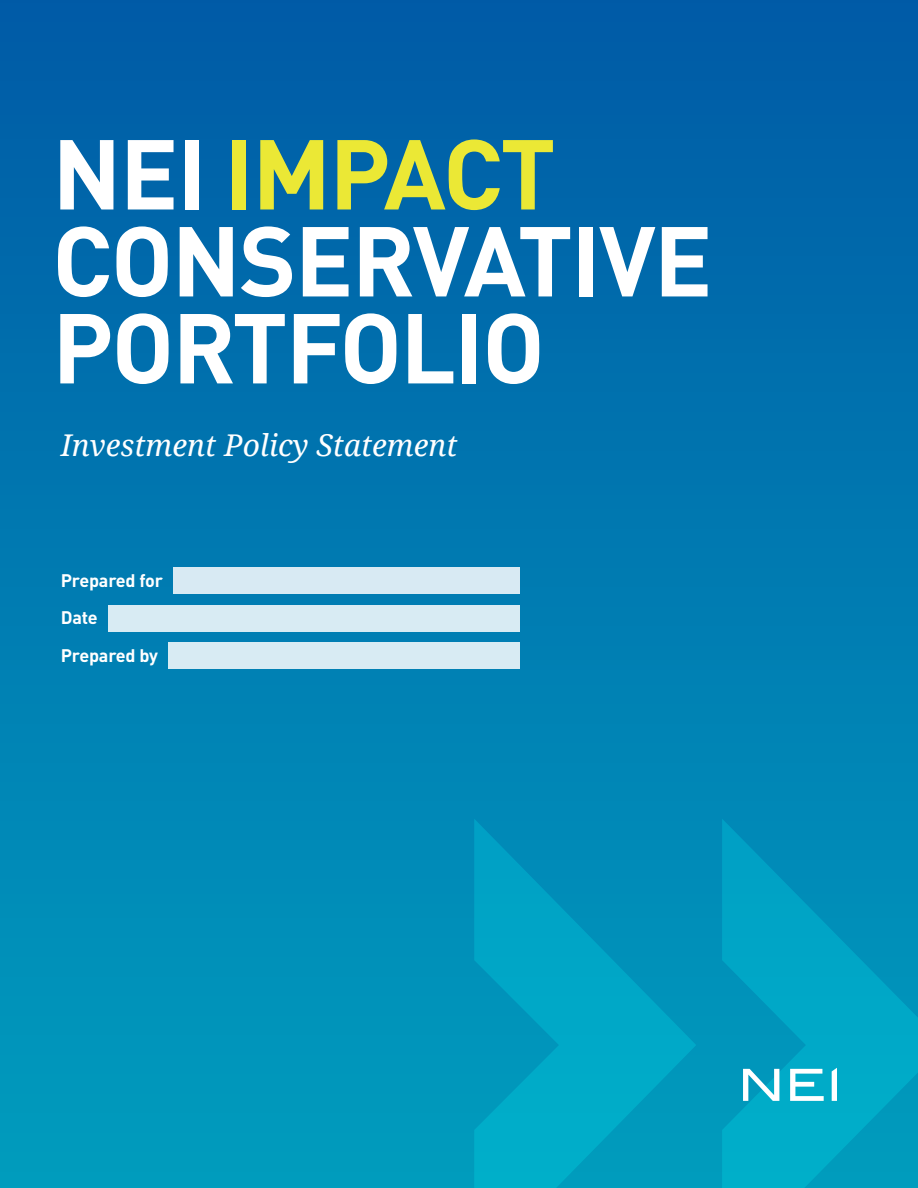
<style>
.page{position:relative;width:918px;height:1188px;background:#fff}
.page>*{position:absolute;margin:0;border:0;box-sizing:border-box;transform-origin:0 0}
.t1{font:700 97.5px/87px "DIN Pro";letter-spacing:-.02em;color:#fff}
.t2{font:italic 30px "Droid Serif";color:#fff}
.t3{font:700 18px/37.5px "DIN Pro";letter-spacing:-.01em;color:#fff}
.s1{color:#ebe835}
</style>
<div class="page">
<div style="left:0;top:0;width:918px;height:1188px;background:linear-gradient(to bottom,#005aa6,#009dbe)"></div>
<svg style="left:474px;top:819px;width:444px;height:369px;background:#009cc0"></svg>
<div style="left:173px;top:567px;width:347px;height:27px;background:#d8eaf3"></div>
<div style="left:108px;top:605px;width:412px;height:27px;background:#d8ebf3"></div>
<div style="left:168px;top:642px;width:352px;height:27px;background:#d8ebf3"></div>
<svg style="left:832px;top:1068px;width:5px;height:33px"></svg>
<svg style="left:743px;top:1069px;width:36px;height:32px"></svg>
<svg style="left:790px;top:1069px;width:34px;height:32px"></svg>
<p class="t1" style="left:52px;top:125px;width:662px">NEI <span class="s1">IMPACT<br></span>CONSERVATIVE<br>PORTFOLIO</p>
<p class="t2" style="left:61px;top:428px;width:398px">Investment Policy Statement</p>
<p class="t3" style="left:61px;top:561px;width:104px">Prepared for<br>Date<br>Prepared by</p>
</div>
